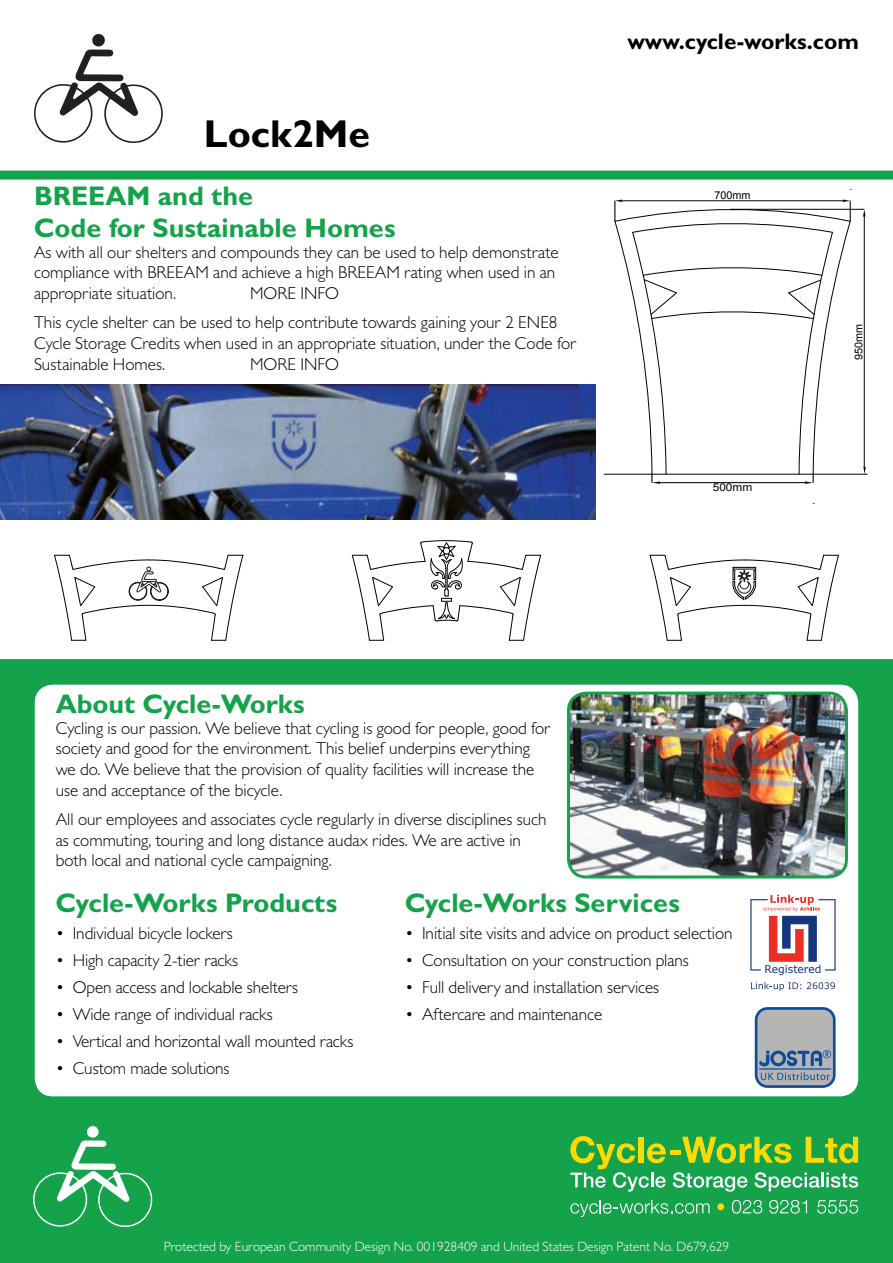
<style>
.page{position:relative;width:893px;height:1263px;background:#fff}
.page>*{position:absolute;margin:0;border:0;box-sizing:border-box;transform-origin:0 0}
.t1{font:700 39px "Gill Sans MT Pro";color:#000}
.t2{font:700 27px/32.4px "Gill Sans MT Pro";color:#14a24a}
.t3{font:700 22.5px "Gill Sans MT Pro";color:#000}
.t4{font:300 17.25px/20.7px "Gill Sans MT Pro";color:#000}
.t5{font:300 13.5px "Gill Sans MT Pro";color:#fff}
.t6{font:10.8px "Arial";color:#000}
.t7{font:10.8px "Arial";color:#000;scale:1.1 1}
.t8{font:10.65px "Verdana";color:#14377d}
</style>
<div class="page">
<div style="left:0;top:659px;width:893px;height:441px;background:#14a24a"></div>
<svg style="left:34px;top:34px;width:129px;height:109px"></svg>
<div style="left:0;top:1100px;width:893px;height:163px;background:#14a24a"></div>
<svg style="left:33px;top:1126px;width:119px;height:101px"></svg>
<div style="left:670px;top:1150px;width:11px;height:5px;background:#fddb00"></div>
<svg style="left:682px;top:1137px;width:109px;height:26px"></svg>
<svg style="left:806px;top:1137px;width:52px;height:26px"></svg>
<svg style="left:570px;top:1136px;width:96px;height:55px"></svg>
<svg style="left:673px;top:1172px;width:74px;height:19px"></svg>
<svg style="left:754px;top:1172px;width:66px;height:19px"></svg>
<hr style="left:821px;top:1172px;width:3px;height:15px;background:#fff">
<svg style="left:826px;top:1172px;width:32px;height:16px"></svg>
<svg style="left:570px;top:1200px;width:140px;height:17px"></svg>
<svg style="left:717px;top:1203px;width:7px;height:7px"></svg>
<svg style="left:732px;top:1200px;width:30px;height:13px"></svg>
<svg style="left:769px;top:1200px;width:38px;height:13px"></svg>
<svg style="left:817px;top:1200px;width:41px;height:13px"></svg>
<div style="left:0;top:171px;width:893px;height:9px;background:#14a24a"></div>
<div style="left:35px;top:685px;width:823px;height:411px;background:#fff;border-radius:18px"></div>
<img style="left:568px;top:693px;width:278px;height:184px">
<div style="left:567px;top:692px;width:281px;height:186px;border:3px solid #14a24a;border-radius:18px"></div>
<svg style="left:755px;top:1007px;width:81px;height:81px;background:#909eb1"></svg>
<svg style="left:750px;top:895px;width:86px;height:75px"></svg>
<svg style="left:751px;top:982px;width:50px;height:9px"></svg>
<svg style="left:807px;top:982px;width:28px;height:7px"></svg>
<hr style="left:604px;top:474px;width:263px;height:1px;background:#000">
<svg style="left:863px;top:209px;width:2px;height:8px"></svg>
<svg style="left:863px;top:467px;width:3px;height:7px"></svg>
<svg style="left:615px;top:200px;width:236px;height:284px"></svg>
<hr style="left:730px;top:209px;width:134px;height:1px;background:#000">
<hr style="left:864px;top:217px;width:1px;height:250px;background:#000">
<svg style="left:54px;top:555px;width:189px;height:86px"></svg>
<svg style="left:650px;top:555px;width:189px;height:86px"></svg>
<svg style="left:352px;top:540px;width:189px;height:101px"></svg>
<img style="left:0;top:384px;width:596px;height:136px">
<h1 class="t1" style="left:204px;top:110px;width:168px">Lock2Me</h1>
<h2 class="t2" style="left:34px;top:179px;width:363px">BREEAM and the<br>Code for Sustainable Homes</h2>
<p class="t4" style="left:34px;top:241px;width:526px">As with all our shelters and compounds they can be used to help demonstrate compliance with BREEAM and achieve a high BREEAM rating when used in an appropriate situation.</p>
<p class="t4" style="left:34px;top:278px;width:525px;line-height:29.2px;text-align:center">MORE INFO<br>This cycle shelter can be used to help contribute towards gaining your 2 ENE8</p>
<p class="t4" style="left:34px;top:333px;width:544px">Cycle Storage Credits when used in an appropriate situation, under the Code for<br>Sustainable Homes.</p>
<p class="t4" style="left:250px;top:353px;width:91px">MORE INFO</p>
<h3 class="t3" style="left:627px;top:28px;width:233px">www.cycle-works.com</h3>
<p class="t6" style="left:714px;top:188px;width:38px">700mm</p>
<p class="t7" style="left:713px;top:480px;width:37px">500mm</p>
<p class="t6" style="left:852px;top:360px;width:38px;rotate:-90deg">950mm</p>
<h2 class="t2" style="left:56px;top:687px;width:251px">About Cycle-Works</h2>
<p class="t4" style="left:56px;top:717px;width:497px">Cycling is our passion. We believe that cycling is good for people, good for society and good for the environment. This belief underpins everything we do. We believe that the provision of quality facilities will increase the use and acceptance of the bicycle.</p>
<p class="t4" style="left:56px;top:808px;width:492px">All our employees and associates cycle regularly in diverse disciplines such as commuting, touring and long distance audax rides. We are active in both local and national cycle campaigning.</p>
<h2 class="t2" style="left:56px;top:886px;width:283px">Cycle-Works Products</h2>
<p class="t4" style="left:56px;top:923px;width:179px">• Individual bicycle lockers</p>
<p class="t4" style="left:56px;top:950px;width:184px">• High capacity 2-tier racks</p>
<p class="t4" style="left:56px;top:977px;width:244px">• Open access and lockable shelters</p>
<p class="t4" style="left:56px;top:1004px;width:219px">• Wide range of individual racks</p>
<p class="t4" style="left:56px;top:1031px;width:299px">• Vertical and horizontal wall mounted racks</p>
<p class="t4" style="left:56px;top:1058px;width:175px">• Custom made solutions</p>
<h2 class="t2" style="left:405px;top:886px;width:276px">Cycle-Works Services</h2>
<p class="t4" style="left:405px;top:923px;width:329px">• Initial site visits and advice on product selection</p>
<p class="t4" style="left:405px;top:950px;width:285px">• Consultation on your construction plans</p>
<p class="t4" style="left:405px;top:977px;width:256px">• Full delivery and installation services</p>
<p class="t4" style="left:405px;top:1004px;width:199px">• Aftercare and maintenance</p>
<p class="t8" style="left:765px;top:962px;width:58px">Registered</p>
<p class="t5" style="left:164px;top:1238px;width:567px">Protected by European Community Design No. 001928409 and United States Design Patent No. D679,629</p>
</div>
